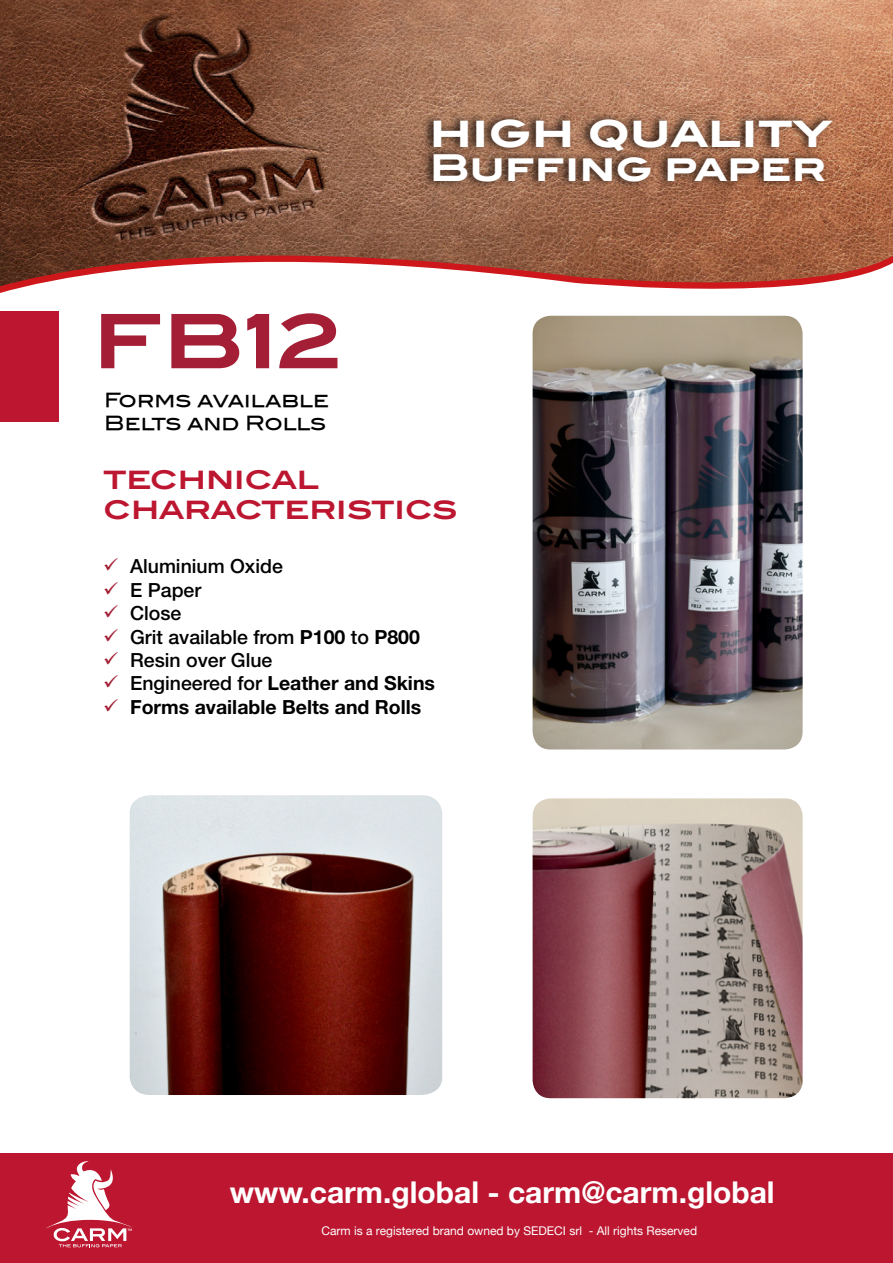
<style>
.page{position:relative;width:893px;height:1263px;background:#fff}
.page>*{position:absolute;margin:0;border:0;box-sizing:border-box;transform-origin:0 0}
.t1{font:700 75px "Blair ITC";color:#a41f35}
.t2{font:700 43.2px "Blair ITC";letter-spacing:-.01em;color:#fff}
.t3{font:700 37.2px "Blair ITC";letter-spacing:-.005em;color:#fff}
.t4{font:700 30px "Helvetica Neue";color:#fff}
.t5{font:700 25.5px/30.6px "Blair ITC";letter-spacing:-.01em;color:#bc1630}
.t6{font:500 19.5px "Helvetica Neue LT Std";color:#000}
.t7{font:700 19.5px "Helvetica Neue LT Std";color:#000}
.t8{font:19.5px/23.4px "Blair Md ITCTT Medium";letter-spacing:-.01em;color:#000}
.t9{font:12px "Helvetica Neue";color:#fff}
.s1{color:#a41f35}
.s2{font-weight:700}
.s3{font-weight:500}
</style>
<div class="page">
<img style="left:0;top:0;width:893px;height:195px">
<div style="left:0;top:1153px;width:893px;height:110px;background:#bc1630"></div>
<svg style="left:0;top:195px;width:893px;height:6px;background:#8a5840"></svg>
<svg style="left:0;top:201px;width:893px;height:153px"></svg>
<div style="left:422px;top:111px;width:414px;height:79px;background:#000;opacity:.75"></div>
<div style="left:0;top:311px;width:58px;height:111px;background:#bc1630"></div>
<img style="left:533px;top:316px;width:270px;height:433px">
<img style="left:533px;top:798px;width:270px;height:300px">
<img style="left:130px;top:795px;width:312px;height:300px">
<svg style="left:45px;top:1161px;width:88px;height:86px"></svg>
<h1 class="t1" style="left:92px;top:294px;width:253px">FB12</h1>
<h2 class="t2" style="left:429px;top:104px;width:405px">high quality</h2>
<h3 class="t3" style="left:429px;top:144px;width:399px">Buffing paper</h3>
<p class="t8" style="left:104px;top:388px;width:226px">Forms available<br>Belts and Rolls</p>
<h3 class="t5" style="left:103px;top:464px;width:356px">TECHNICAL<br>CHARACTERISTICS</h3>
<p class="t6" style="left:103px;top:555px;width:181px"><span class="s1">✓</span> Aluminium Oxide</p>
<p class="t6" style="left:103px;top:578px;width:100px"><span class="s1">✓</span> E Paper</p>
<p class="t6" style="left:103px;top:602px;width:80px"><span class="s1">✓</span> Close</p>
<p class="t6" style="left:103px;top:625px;width:318px"><span class="s1">✓</span> Grit available from <span class="s2">P100</span> to <span class="s2">P800</span></p>
<p class="t6" style="left:103px;top:648px;width:171px"><span class="s1">✓</span> Resin over Glue</p>
<p class="t7" style="left:103px;top:671px;width:333px"><span class="s1">✓</span> <span class="s3">Engineered for</span> Leather and Skins</p>
<p class="t7" style="left:103px;top:695px;width:320px"><span class="s1">✓</span> Forms available Belts and Rolls</p>
<h3 class="t4" style="left:230px;top:1169px;width:546px">www.carm.global - carm@carm.global</h3>
<p class="t9" style="left:321px;top:1222px;width:377px">Carm is a registered brand owned by SEDECI srl - All rights Reserved</p>
</div>
